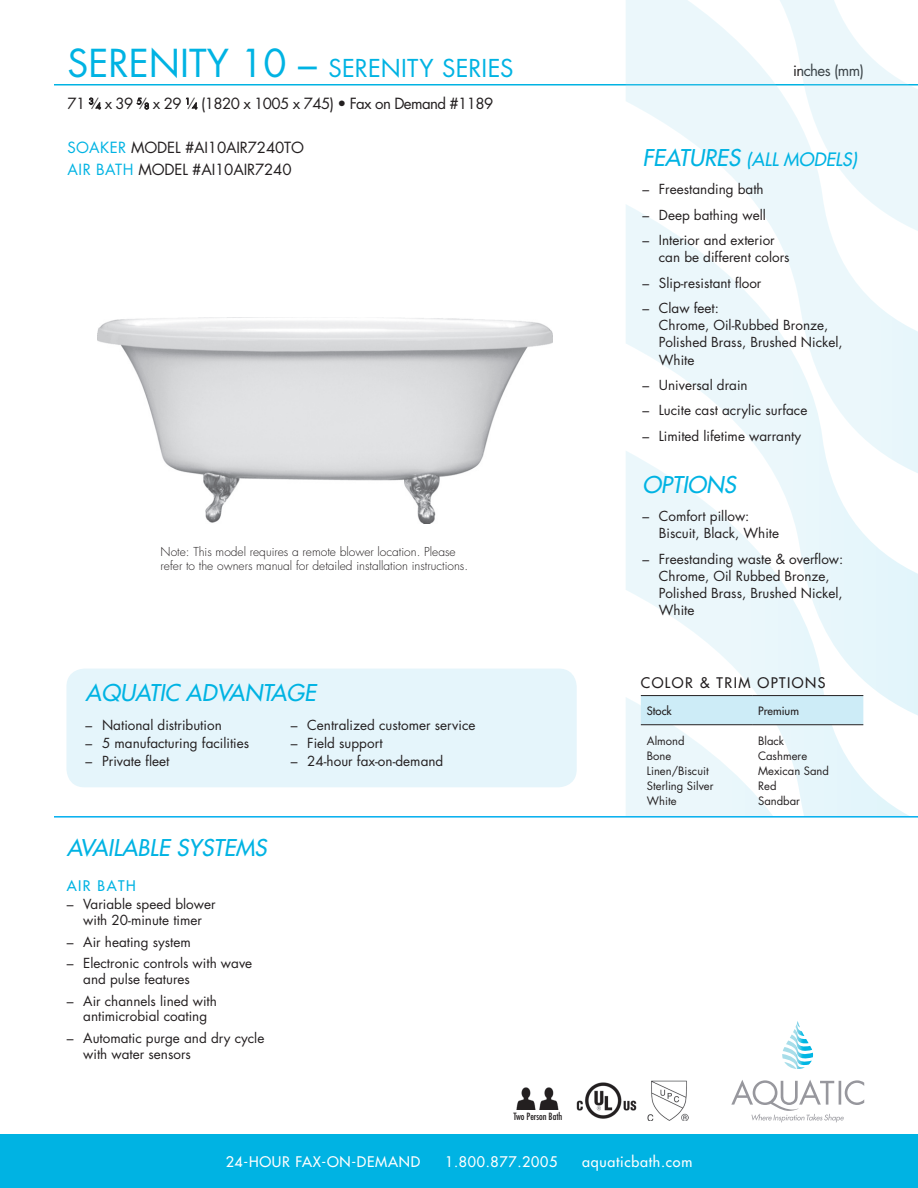
<style>
.page{position:relative;width:918px;height:1188px;background:#fff}
.page>*{position:absolute;margin:0;border:0;box-sizing:border-box;transform-origin:0 0}
.Tub_Name{font:24px "Futura";letter-spacing:.01em;color:#00b3e3}
.FEATURES{font:italic 22.5px "Futura";color:#00b3e3}
.FEATURES-2{font:italic 18px "Futura";color:#00b3e3}
.Black_Model_Specs{font:15px "Futura";letter-spacing:-.04em;color:#231f20}
.Model_Numbers{font:15px "Futura";letter-spacing:-.01em;color:#231f20}
.Orig_Model_Numbers{font:15px "Futura";letter-spacing:-.01em;color:#231f20}
.t1{font:14.25px "Futura";letter-spacing:.05em;color:#fff}
.Table_head{font:14.25px "Futura";letter-spacing:.1em;color:#231f20}
.System_features_head{font:14.25px "Futura";letter-spacing:.1em;color:#00b3e3}
.features_copy{font:13.5px/17.2px "Futura";color:#231f20}
._10_5_featrures_copy{font:13.5px/15.8px "Futura";color:#231f20;text-align:center}
.notes{font:300 12px/14.4px "Futura";color:#231f20}
.colors_trim_body{font:11.25px "Futura";color:#231f20}
.table_body{font:11.25px "Futura";color:#231f20}
.t2{font:condensed 9.75px "Futura";color:#231f20}
.s1{font-size:37.5px}
.s2{font-size:8.25px}
.s3{color:#00b3e3}
.s4{font-size:22.5px}
</style>
<div class="page">
<div style="left:0;top:1134px;width:918px;height:54px;background:#00b3e3"></div>
<hr style="left:54px;top:84px;width:864px;height:2px;background:#00b3e3">
<hr style="left:54px;top:816px;width:864px;height:2px;background:#00aeef">
<svg style="left:782px;top:1021px;width:31px;height:48px"></svg>
<svg style="left:731px;top:1080px;width:133px;height:42px"></svg>
<svg style="left:626px;top:0;width:146px;height:204px"></svg>
<svg style="left:626px;top:204px;width:292px;height:512px"></svg>
<svg style="left:626px;top:450px;width:284px;height:366px"></svg>
<svg style="left:772px;top:0;width:146px;height:238px"></svg>
<svg style="left:626px;top:696px;width:237px;height:120px"></svg>
<hr style="left:641px;top:695px;width:111px;height:1px;background:#231f20">
<hr style="left:752px;top:695px;width:111px;height:1px;background:#231f20">
<hr style="left:641px;top:724px;width:111px;height:1px;background:#231f20">
<hr style="left:752px;top:724px;width:111px;height:1px;background:#231f20">
<div style="left:66px;top:669px;width:511px;height:118px;background:#e5f5fb;border-radius:18px"></div>
<img style="left:97px;top:318px;width:456px;height:206px">
<img style="left:516px;top:1087px;width:43px;height:23px">
<svg style="left:89px;top:98px;width:12px;height:11px"></svg>
<svg style="left:137px;top:98px;width:12px;height:11px"></svg>
<svg style="left:186px;top:98px;width:11px;height:11px"></svg>
<img style="left:577px;top:1083px;width:60px;height:36px">
<img style="left:647px;top:1081px;width:41px;height:40px">
<p class="Tub_Name" style="left:68px;top:52px;width:448px"><span class="s1">SERENITY 10 –</span> SERENITY SERIES</p>
<p class="Black_Model_Specs" style="left:68px;top:93px;width:427px">71 <sup>3</sup>⁄<span class="s2">4</span> x 39 <sup>5</sup>⁄<span class="s2">8</span> x 29 <sup>1</sup>⁄<span class="s2">4</span> (1820 x 1005 x 745) • Fax on Demand #1189</p>
<p class="Model_Numbers" style="left:68px;top:137px;width:238px"><span class="s3">SOAKER</span> MODEL #AI10AIR7240TO</p>
<p class="Orig_Model_Numbers" style="left:68px;top:159px;width:226px"><span class="s3">AIR BATH</span> MODEL #AI10AIR7240</p>
<p class="notes" style="left:161px;top:544px;width:309px">Note: This model requires a remote blower location. Please refer to the owners manual for detailed installation instructions.</p>
<p class="FEATURES" style="left:86px;top:678px;width:232px">AQUATIC ADVANTAGE</p>
<p class="features_copy" style="left:86px;top:716px;width:138px">– National distribution</p>
<p class="features_copy" style="left:86px;top:734px;width:165px">– 5 manufacturing facilities</p>
<p class="features_copy" style="left:86px;top:752px;width:85px">– Private fleet</p>
<p class="features_copy" style="left:291px;top:716px;width:186px">– Centralized customer service</p>
<p class="features_copy" style="left:291px;top:734px;width:94px">– Field support</p>
<p class="features_copy" style="left:291px;top:752px;width:154px">– 24-hour fax-on-demand</p>
<p class="FEATURES" style="left:67px;top:833px;width:201px">AVAILABLE SYSTEMS</p>
<p class="System_features_head" style="left:67px;top:877px;width:70px">AIR BATH</p>
<p class="_10_5_featrures_copy" style="left:67px;top:896px;width:150px">– Variable speed blower with 20-minute timer</p>
<p class="_10_5_featrures_copy" style="left:67px;top:934px;width:126px">– Air heating system</p>
<p class="_10_5_featrures_copy" style="left:83px;top:955px;width:171px;text-align:left;text-indent:-16px">– Electronic controls with wave and pulse features</p>
<p class="_10_5_featrures_copy" style="left:67px;top:993px;width:152px">– Air channels lined with antimicrobial coating</p>
<p class="_10_5_featrures_copy" style="left:83px;top:1030px;width:183px;text-align:left;text-indent:-16px">– Automatic purge and dry cycle with water sensors</p>
<p class="t2" style="left:513px;top:1111px;width:50px">Two Person Bath</p>
<p class="Black_Model_Specs" style="left:793px;top:60px;width:72px">inches (mm)</p>
<p class="FEATURES-2" style="left:642px;top:148px;width:216px"><span class="s4">FEATURES</span> (ALL MODELS)</p>
<p class="features_copy" style="left:642px;top:180px;width:123px">– Freestanding bath</p>
<p class="features_copy" style="left:642px;top:206px;width:125px">– Deep bathing well</p>
<p class="features_copy" style="left:659px;top:231px;width:132px;text-indent:-16px">– Interior and exterior can be different colors</p>
<p class="features_copy" style="left:642px;top:274px;width:121px">– Slip-resistant floor</p>
<p class="features_copy" style="left:659px;top:299px;width:185px;text-indent:-16px">– Claw feet:<br>Chrome, Oil-Rubbed Bronze,<br>Polished Brass, Brushed Nickel,<br>White</p>
<p class="features_copy" style="left:642px;top:376px;width:107px">– Universal drain</p>
<p class="features_copy" style="left:642px;top:402px;width:167px">– Lucite cast acrylic surface</p>
<p class="features_copy" style="left:642px;top:427px;width:160px">– Limited lifetime warranty</p>
<p class="FEATURES" style="left:642px;top:470px;width:95px">OPTIONS</p>
<p class="features_copy" style="left:659px;top:507px;width:122px;text-indent:-16px">– Comfort pillow:<br>Biscuit, Black, White</p>
<p class="features_copy" style="left:659px;top:550px;width:186px;text-indent:-16px">– Freestanding waste &amp; overflow:<br>Chrome, Oil Rubbed Bronze,<br>Polished Brass, Brushed Nickel,<br>White</p>
<p class="Table_head" style="left:641px;top:673px;width:186px">COLOR &amp; TRIM OPTIONS</p>
<p class="table_body" style="left:647px;top:703px;width:26px">Stock</p>
<p class="table_body" style="left:758px;top:703px;width:42px">Premium</p>
<p class="colors_trim_body" style="left:647px;top:733px;width:39px">Almond</p>
<p class="colors_trim_body" style="left:647px;top:748px;width:26px">Bone</p>
<p class="colors_trim_body" style="left:647px;top:763px;width:63px">Linen/Biscuit</p>
<p class="colors_trim_body" style="left:647px;top:778px;width:68px">Sterling Silver</p>
<p class="colors_trim_body" style="left:647px;top:793px;width:31px">White</p>
<p class="colors_trim_body" style="left:758px;top:733px;width:28px">Black</p>
<p class="colors_trim_body" style="left:758px;top:748px;width:51px">Cashmere</p>
<p class="colors_trim_body" style="left:758px;top:763px;width:72px">Mexican Sand</p>
<p class="colors_trim_body" style="left:758px;top:778px;width:20px">Red</p>
<p class="colors_trim_body" style="left:758px;top:793px;width:43px">Sandbar</p>
<p class="t1" style="left:226px;top:1153px;width:196px">24-HOUR FAX-ON-DEMAND</p>
<p class="t1" style="left:445px;top:1153px;width:114px">1.800.877.2005</p>
<p class="t1" style="left:582px;top:1153px;width:112px">aquaticbath.com</p>
</div>
